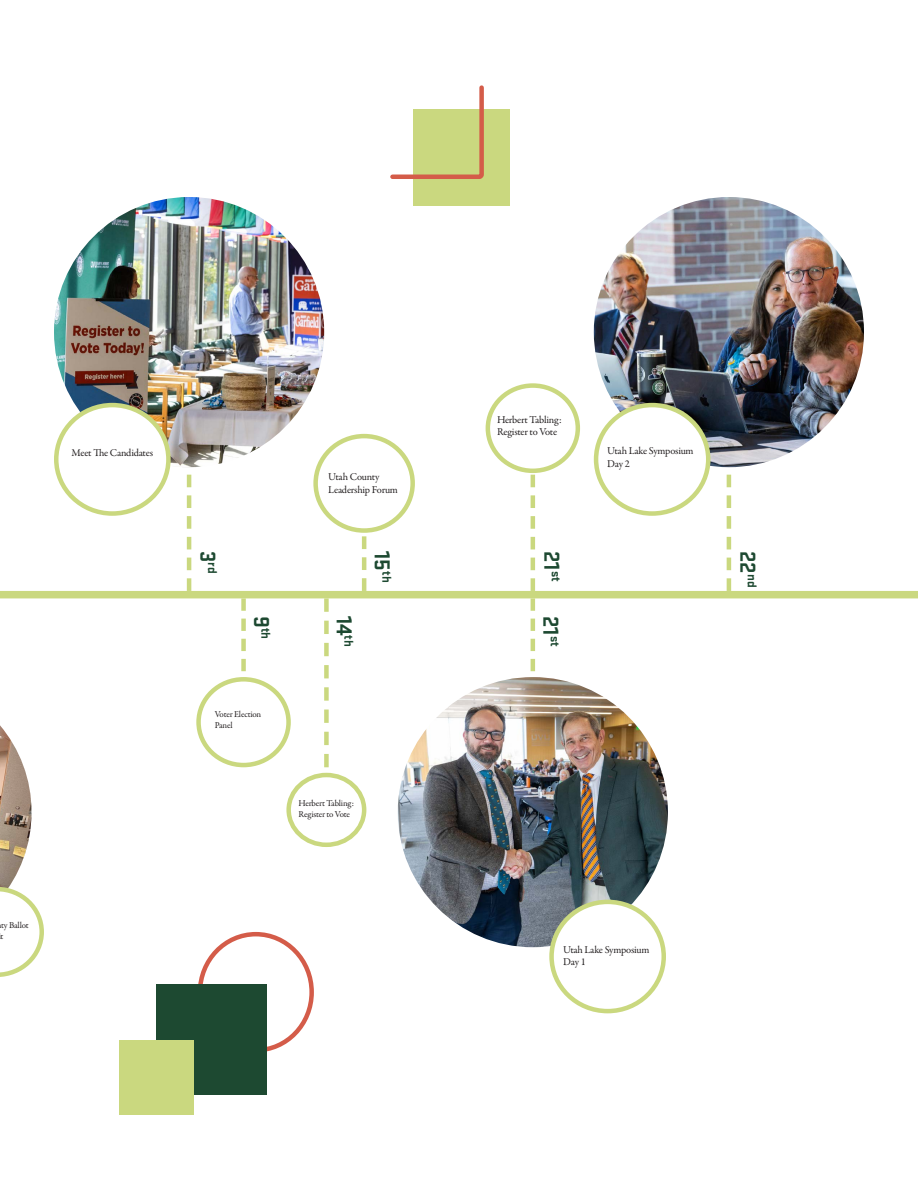
<style>
.page{position:relative;width:918px;height:1188px;background:#fff}
.page>*{position:absolute;margin:0;border:0;box-sizing:border-box;transform-origin:0 0}
.Paragraph_H1{font:700 22.5px "Stratum 1";color:#1d4931}
.Paragraph_H1-2{font:700 13.05px "Stratum 1";color:#1d4931}
.t1{font:10.5px/12.6px "Garamond Premr Pro";letter-spacing:-.02em;color:#231f20}
.t2{font:9px/10.8px "Garamond Premr Pro";letter-spacing:-.02em;color:#231f20}
.s1{font-size:22.5px}
</style>
<div class="page">
<div style="left:0;top:591px;width:918px;height:7px;background:#cad87f"></div>
<svg style="left:241px;top:598px;width:5px;height:73px"></svg>
<svg style="left:531px;top:598px;width:4px;height:73px"></svg>
<svg style="left:324px;top:598px;width:5px;height:169px"></svg>
<svg style="left:187px;top:475px;width:4px;height:116px"></svg>
<svg style="left:727px;top:475px;width:4px;height:116px"></svg>
<svg style="left:531px;top:475px;width:4px;height:116px"></svg>
<svg style="left:362px;top:536px;width:4px;height:55px"></svg>
<div style="left:486px;top:383px;width:94px;height:90px;border:4px solid #cad87f;border-radius:50%"></div>
<img style="left:398px;top:677px;width:270px;height:270px;border-radius:135px">
<img style="left:0;top:725px;width:32px;height:162px">
<div style="left:196px;top:677px;width:95px;height:90px;border:4px solid #cad87f;border-radius:50%"></div>
<div style="left:286px;top:773px;width:80px;height:74px;border:4px solid #cad87f;border-radius:50%"></div>
<svg style="left:0;top:887px;width:44px;height:90px"></svg>
<div style="left:313px;top:434px;width:102px;height:99px;border:4px solid #cad87f;border-radius:50%"></div>
<div style="left:552px;top:902px;width:112px;height:109px;background:#fff;border-radius:50%"></div>
<div style="left:549px;top:900px;width:117px;height:113px;border:4px solid #cad87f;border-radius:50%"></div>
<img style="left:54px;top:197px;width:270px;height:270px;border-radius:135px">
<img style="left:594px;top:197px;width:270px;height:270px;border-radius:135px">
<div style="left:56px;top:405px;width:112px;height:109px;background:#fff;border-radius:50%"></div>
<div style="left:54px;top:403px;width:117px;height:113px;border:4px solid #cad87f;border-radius:50%"></div>
<div style="left:596px;top:405px;width:112px;height:109px;background:#fff;border-radius:50%"></div>
<div style="left:594px;top:403px;width:116px;height:113px;border:4px solid #cad87f;border-radius:50%"></div>
<div style="left:198px;top:932px;width:116px;height:120px;border:4px solid #d45c49;border-radius:50%"></div>
<div style="left:157px;top:984px;width:110px;height:110px;background:#1d4931"></div>
<div style="left:119px;top:1040px;width:74px;height:74px;background:#cad87f"></div>
<div style="left:414px;top:109px;width:96px;height:96px;background:#cad87f"></div>
<svg style="left:390px;top:85px;width:94px;height:96px"></svg>
<p class="t2" style="left:1px;top:920px;width:30px">ty Ballot t</p>
<p class="t1" style="left:497px;top:413px;width:66px">Herbert Tabling:<br>Register to Vote</p>
<p class="t1" style="left:71px;top:447px;width:83px">Meet The Candidates</p>
<p class="t1" style="left:607px;top:445px;width:88px">Utah Lake Symposium<br>Day 2</p>
<p class="t1" style="left:328px;top:471px;width:71px">Utah County<br>Leadership Forum</p>
<p class="Paragraph_H1" style="left:398px;top:551px;width:33px;rotate:90deg">15<sup>th</sup></p>
<p class="Paragraph_H1-2" style="left:221px;top:551px;width:24px;rotate:90deg"><span class="s1">3</span>rd</p>
<p class="Paragraph_H1" style="left:763px;top:551px;width:38px;rotate:90deg">22<sup>nd</sup></p>
<p class="Paragraph_H1" style="left:567px;top:551px;width:32px;rotate:90deg">21<sup>st</sup></p>
<p class="Paragraph_H1" style="left:360px;top:616px;width:33px;rotate:90deg">14<sup>th</sup></p>
<p class="Paragraph_H1-2" style="left:275px;top:616px;width:25px;rotate:90deg"><span class="s1">9</span>th</p>
<p class="Paragraph_H1" style="left:566px;top:616px;width:32px;rotate:90deg">21<sup>st</sup></p>
<p class="t2" style="left:215px;top:709px;width:48px">Voter Election<br>Panel</p>
<p class="t2" style="left:299px;top:798px;width:57px">Herbert Tabling:<br>Register to Vote</p>
<p class="t1" style="left:563px;top:944px;width:88px">Utah Lake Symposium<br>Day 1</p>
</div>
